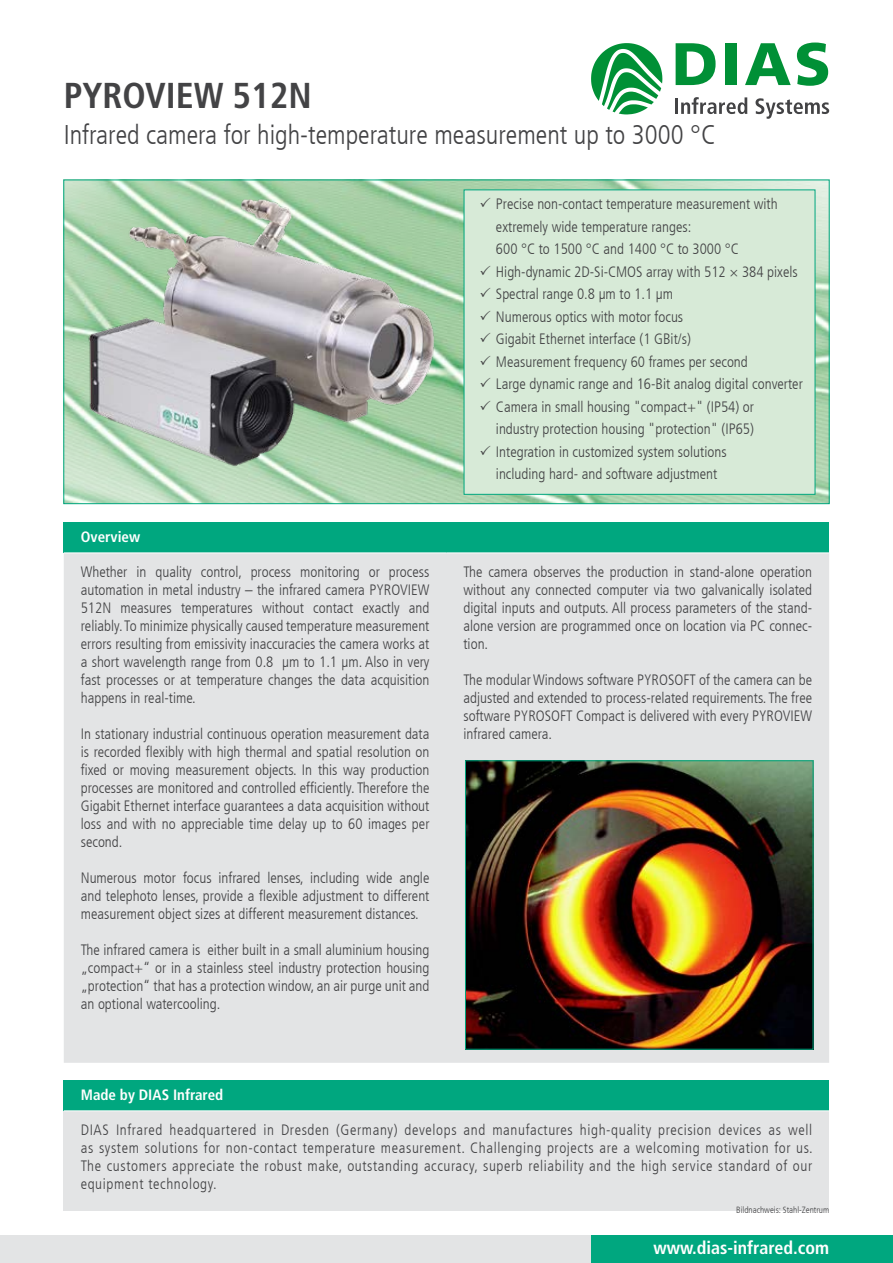
<style>
.page{position:relative;width:893px;height:1263px;background:#fff}
.page>*{position:absolute;margin:0;border:0;box-sizing:border-box;transform-origin:0 0}
.t1{font:700 condensed 36px "Frutiger LT Com";color:#434345}
.t2{font:300 condensed 27px "Frutiger LT Com";color:#434345}
.t3{font:700 condensed 18px "Frutiger LT Com";color:#fff}
.t4{font:300 condensed 15px/18px "Frutiger LT Com";color:#434345;text-align:justify}
.t5{font:700 condensed 15px "Frutiger LT Com";color:#fff}
.t6{font:300 condensed 9px "Frutiger LT Com";color:#434345}
</style>
<div class="page">
<svg style="left:591px;top:43px;width:71px;height:72px"></svg>
<hr style="left:675px;top:99px;width:3px;height:15px;background:#434345">
<svg style="left:681px;top:97px;width:66px;height:17px"></svg>
<svg style="left:755px;top:98px;width:74px;height:21px"></svg>
<svg style="left:676px;top:43px;width:40px;height:42px"></svg>
<div style="left:726px;top:43px;width:11px;height:42px;background:#009036"></div>
<svg style="left:745px;top:43px;width:46px;height:42px"></svg>
<svg style="left:797px;top:43px;width:31px;height:43px"></svg>
<div style="left:0;top:1236px;width:592px;height:27px;background:#e3e4e5"></div>
<div style="left:591px;top:1236px;width:302px;height:27px;background:#00a77f"></div>
<img style="left:65px;top:182px;width:763px;height:320px">
<div style="left:464px;top:189px;width:351px;height:306px;background:#d7ead7;border:1px solid #00a77f"></div>
<img style="left:63px;top:179px;width:452px;height:317px">
<div style="left:64px;top:522px;width:765px;height:31px;background:#00a77f"></div>
<div style="left:64px;top:553px;width:765px;height:510px;background:#e3e4e5"></div>
<hr style="left:64px;top:552px;width:382px;height:1px;background:#fff">
<hr style="left:446px;top:552px;width:383px;height:1px;background:#fff">
<div style="left:64px;top:1080px;width:765px;height:31px;background:#00a77f"></div>
<div style="left:64px;top:1111px;width:765px;height:100px;background:#e3e4e5"></div>
<hr style="left:64px;top:1110px;width:765px;height:1px;background:#fff">
<img style="left:467px;top:762px;width:344px;height:285px">
<div style="left:465px;top:760px;width:348px;height:289px;border:1px solid #00a77f"></div>
<svg style="left:480px;top:198px;width:10px;height:9px"></svg>
<svg style="left:480px;top:265px;width:10px;height:10px"></svg>
<svg style="left:480px;top:288px;width:10px;height:9px"></svg>
<svg style="left:480px;top:310px;width:10px;height:10px"></svg>
<svg style="left:480px;top:333px;width:10px;height:9px"></svg>
<svg style="left:480px;top:355px;width:10px;height:10px"></svg>
<svg style="left:480px;top:378px;width:10px;height:9px"></svg>
<svg style="left:480px;top:400px;width:10px;height:10px"></svg>
<svg style="left:480px;top:445px;width:10px;height:10px"></svg>
<h1 class="t1" style="left:64px;top:74px;width:250px">PYROVIEW 512N</h1>
<h2 class="t2" style="left:64px;top:119px;width:653px">Infrared camera for high-temperature measurement up to 3000 °C</h2>
<p class="t5" style="left:81px;top:528px;width:61px">Overview</p>
<p class="t4" style="left:81px;top:563px;width:350px">Whether in quality control, process monitoring or process automation in metal industry – the infrared camera PYROVIEW 512N measures temperatures without contact exactly and reliably. To minimize physically caused temperature measurement errors resulting from emissivity inaccuracies the camera works at a short wavelength range from 0.8 µm to 1.1 µm. Also in very fast processes or at temperature changes the data acquisition happens in real-time.</p>
<p class="t4" style="left:81px;top:725px;width:350px">In stationary industrial continuous operation measurement data is recorded flexibly with high thermal and spatial resolution on fixed or moving measurement objects. In this way production processes are monitored and controlled efficiently. Therefore the Gigabit Ethernet interface guarantees a data acquisition without loss and with no appreciable time delay up to 60 images per second.</p>
<p class="t4" style="left:81px;top:869px;width:350px">Numerous motor focus infrared lenses, including wide angle and telephoto lenses, provide a flexible adjustment to different measurement object sizes at different measurement distances.</p>
<p class="t4" style="left:81px;top:941px;width:350px">The infrared camera is either built in a small aluminium housing „compact+“ or in a stainless steel industry protection housing „protection“ that has a protection window, an air purge unit and an optional watercooling.</p>
<p class="t4" style="left:496px;top:193px;width:308px;line-height:22.5px;text-align:left">Precise non-contact temperature measurement with extremely wide temperature ranges:<br>600 °C to 1500 °C and 1400 °C to 3000 °C High-dynamic 2D-Si-CMOS array with 512 × 384 pixels Spectral range 0.8 µm to 1.1 µm<br>Numerous optics with motor focus<br>Gigabit Ethernet interface (1 GBit/s)<br>Measurement frequency 60 frames per second<br>Large dynamic range and 16-Bit analog digital converter Camera in small housing "compact+" (IP54) or<br>industry protection housing "protection" (IP65)<br>Integration in customized system solutions<br>including hard- and software adjustment</p>
<p class="t4" style="left:463px;top:563px;width:350px">The camera observes the production in stand-alone operation without any connected computer via two galvanically isolated digital inputs and outputs. All process parameters of the stand&shy;alone version are programmed once on location via PC connec&shy;tion.</p>
<p class="t4" style="left:463px;top:671px;width:350px">The modular Windows software PYROSOFT of the camera can be adjusted and extended to process-related requirements. The free software PYROSOFT Compact is delivered with every PYROVIEW infrared camera.</p>
<p class="t5" style="left:81px;top:1086px;width:144px">Made by DIAS Infrared</p>
<p class="t4" style="left:81px;top:1121px;width:733px">DIAS Infrared headquartered in Dresden (Germany) develops and manufactures high-quality precision devices as well as system solutions for non-contact temperature measurement. Challenging projects are a welcoming motivation for us.<br>The customers appreciate the robust make, outstanding accuracy, superb reliability and the high service standard of our equipment technology.</p>
<p class="t6" style="left:736px;top:1204px;width:94px">Bildnachweis: Stahl-Zentrum</p>
<p class="t3" style="left:653px;top:1236px;width:177px">www.dias-infrared.com</p>
</div>
